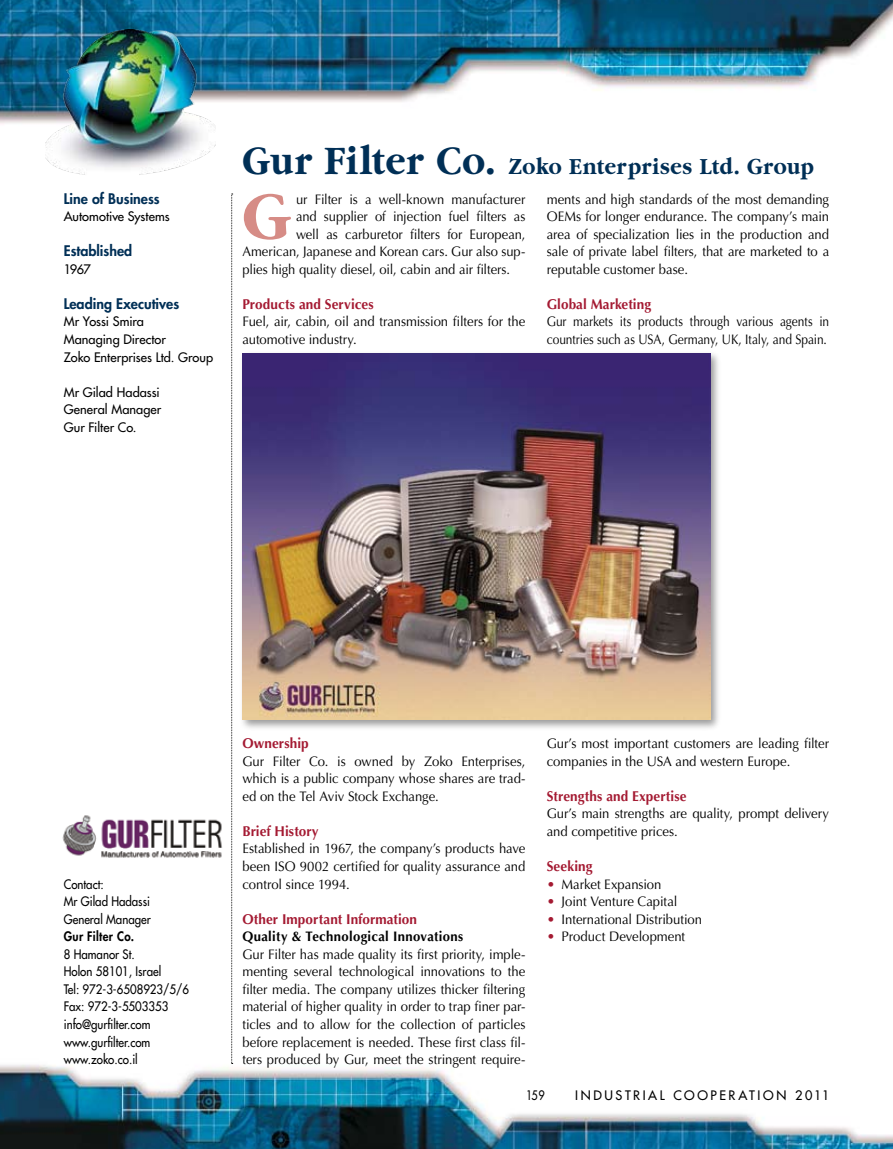
<style>
.page{position:relative;width:893px;height:1149px;background:#fff}
.page>*{position:absolute;margin:0;border:0;box-sizing:border-box;transform-origin:0 0}
.t1{font:700 70.2px "Garamond";color:#d68c86;scale:.95 1}
.t2{font:700 24px "Garamond";letter-spacing:.025em;color:#002f56;scale:.9 1}
.t3{font:700 14.25px "Optima";letter-spacing:.005em;color:#a41a32;scale:.95 1}
.t4{font:800 14.25px "Futura";color:#002f56}
.t5{font:13.8px/17.5px "Optima";letter-spacing:-.005em;color:#000;scale:.95 1}
.t6{font:13.8px "Optima";letter-spacing:-.005em;color:#000;scale:.94 1}
.t7{font:13.8px/17.5px "Optima";letter-spacing:-.005em;color:#000;scale:.87 1}
.t8{font:700 13.8px "Optima";letter-spacing:.025em;color:#000;scale:.95 1}
.t9{font:13.8px/17.5px "Optima";color:#a41a32;text-align:justify}
.t10{font:12.75px/17.5px "Futura";color:#000;scale:.9 1}
.t11{font:12.75px/17.5px "Futura";color:#000}
.t12{font:12.75px "Futura";letter-spacing:.2em;color:#000}
.t13{font:800 12.75px "Futura";letter-spacing:.03em;color:#000;scale:.9 1}
.t14{font:12.75px "Futura";color:#000;scale:.85 1}
.s1{font-size:42px}
</style>
<div class="page">
<img style="left:0;top:1063px;width:893px;height:85px">
<img style="left:0;top:0;width:893px;height:146px">
<img style="left:46px;top:29px;width:170px;height:146px">
<svg style="left:231px;top:193px;width:2px;height:870px"></svg>
<img style="left:62px;top:815px;width:160px;height:43px">
<div style="left:239px;top:349px;width:484px;height:383px;background:#000;opacity:.4"></div>
<img style="left:242px;top:353px;width:468px;height:366px">
<p class="t4" style="left:64px;top:189px;width:98px">Line of Business</p>
<p class="t11" style="left:64px;top:207px;width:107px">Automotive Systems</p>
<p class="t4" style="left:64px;top:241px;width:70px">Established</p>
<p class="t11" style="left:64px;top:260px;width:29px">1967</p>
<p class="t4" style="left:64px;top:294px;width:117px">Leading Executives</p>
<p class="t11" style="left:64px;top:313px;width:151px">Mr Yossi Smira<br>Managing Director<br>Zoko Enterprises Ltd. Group</p>
<p class="t11" style="left:64px;top:383px;width:99px">Mr Gilad Hadassi<br>General Manager<br>Gur Filter Co.</p>
<h2 class="t2" style="left:242px;top:153px;width:636px"><span class="s1">Gur Filter Co.</span> Zoko Enterprises Ltd. Group</h2>
<h1 class="t1" style="left:242px;top:177px;width:52px">G</h1>
<p class="t6" style="left:296px;top:191px;width:245px">ur Filter is a well-known manufacturer</p>
<p class="t5" style="left:547px;top:190px;width:299px;text-align:justify">ments and high standards of the most demanding OEMs for longer endurance. The company’s main area of specialization lies in the production and sale of private label filters, that are marketed to a reputable customer base.</p>
<p class="t3" style="left:547px;top:296px;width:111px">Global Marketing</p>
<p class="t7" style="left:547px;top:313px;width:326px">Gur markets its products through various agents in countries such as USA, Germany, UK, Italy, and Spain.</p>
<p class="t6" style="left:296px;top:208px;width:246px">and supplier of injection fuel filters as</p>
<p class="t6" style="left:296px;top:226px;width:246px">well as carburetor filters for European,</p>
<p class="t6" style="left:242px;top:243px;width:303px">American, Japanese and Korean cars. Gur also sup-</p>
<p class="t6" style="left:242px;top:261px;width:286px">plies high quality diesel, oil, cabin and air filters.</p>
<p class="t3" style="left:242px;top:296px;width:140px">Products and Services</p>
<p class="t5" style="left:242px;top:313px;width:299px">Fuel, air, cabin, oil and transmission filters for the automotive industry.</p>
<p class="t10" style="left:64px;top:874px;width:98px">Contact:<br>Mr Gilad Hadassi<br>General Manager</p>
<p class="t13" style="left:64px;top:927px;width:80px">Gur Filter Co.</p>
<p class="t10" style="left:64px;top:944px;width:141px">8 Hamanor St.<br>Holon 58101, Israel<br>Tel: 972-3-6508923/5/6<br>Fax: 972-3-5503353 info@gurfilter.com www.gurfilter.com www.zoko.co.il</p>
<p class="t3" style="left:242px;top:734px;width:71px">Ownership</p>
<p class="t5" style="left:242px;top:752px;width:299px;text-align:justify">Gur Filter Co. is owned by Zoko Enterprises, which is a public company whose shares are trad&shy;ed on the Tel Aviv Stock Exchange.</p>
<p class="t3" style="left:242px;top:822px;width:82px">Brief History</p>
<p class="t5" style="left:242px;top:839px;width:299px;text-align:justify">Established in 1967, the company’s products have been ISO 9002 certified for quality assurance and control since 1994.</p>
<p class="t3" style="left:242px;top:910px;width:185px">Other Important Information</p>
<p class="t8" style="left:242px;top:928px;width:234px">Quality &amp; Technological Innovations</p>
<p class="t5" style="left:242px;top:945px;width:299px;text-align:justify">Gur Filter has made quality its first priority, imple&shy;menting several technological innovations to the filter media. The company utilizes thicker filtering material of higher quality in order to trap finer par&shy;ticles and to allow for the collection of particles before replacement is needed. These first class fil&shy;ters produced by Gur, meet the stringent require-</p>
<p class="t5" style="left:547px;top:734px;width:299px">Gur’s most important customers are leading filter companies in the USA and western Europe.</p>
<p class="t3" style="left:547px;top:787px;width:149px">Strengths and Expertise</p>
<p class="t5" style="left:547px;top:804px;width:299px">Gur’s main strengths are quality, prompt delivery and competitive prices.</p>
<p class="t3" style="left:547px;top:857px;width:50px">Seeking</p>
<p class="t5" style="left:562px;top:875px;width:149px">Market Expansion<br>Joint Venture Capital<br>International Distribution<br>Product Development</p>
<p class="t9" style="left:547px;top:875px;width:10px">• • • •</p>
<p class="t14" style="left:526px;top:1086px;width:23px">159</p>
<p class="t12" style="left:575px;top:1086px;width:256px">INDUSTRIAL COOPERATION 2011</p>
</div>
